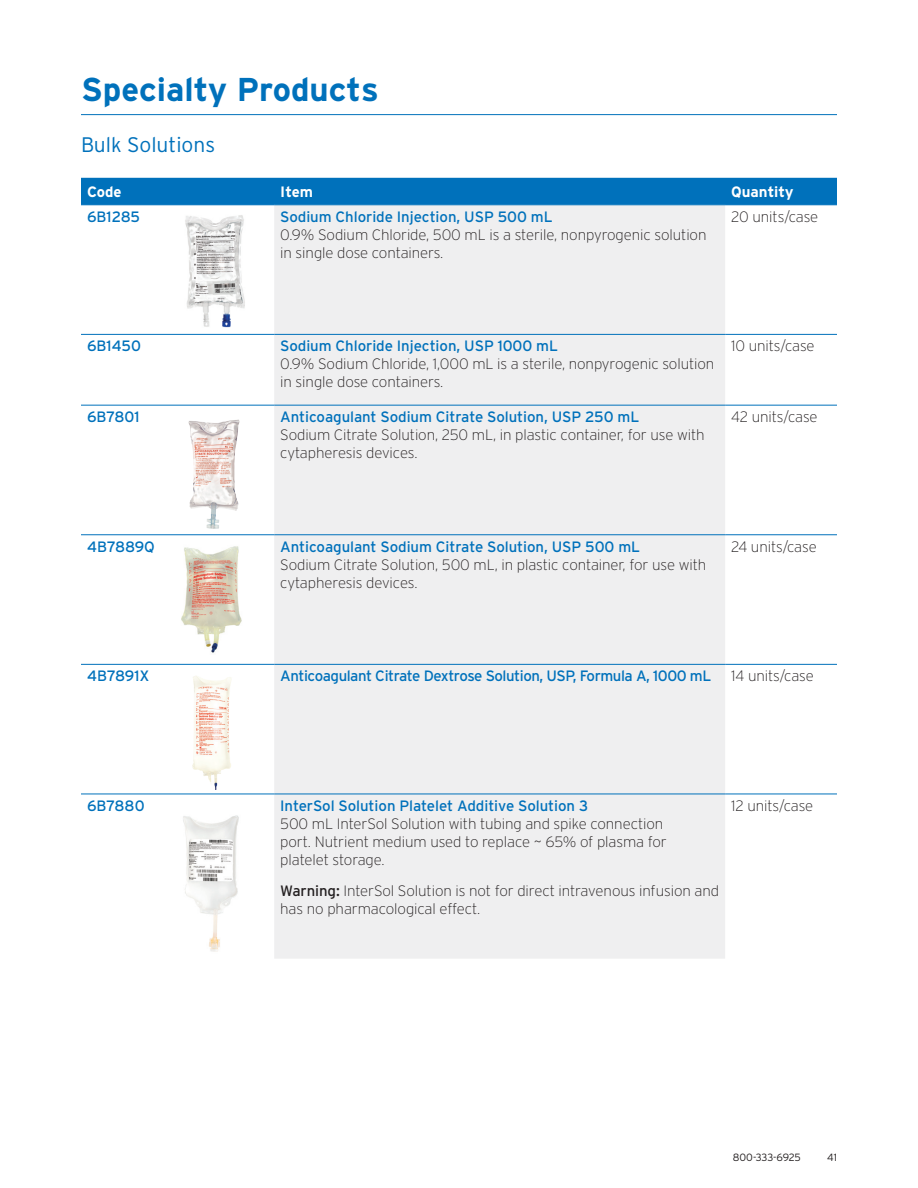
<style>
.page{position:relative;width:918px;height:1188px;background:#fff}
.page>*{position:absolute;margin:0;border:0;box-sizing:border-box;transform-origin:0 0}
.Headers{font:700 33px "Interstate";color:#0071bb}
._14pt_subheads_NO_rule{font:300 21px "Interstate";color:#0071bb}
.Body{font:200 15px/18px "Interstate";letter-spacing:-.005em;color:#231f20}
.Body-2{font:15px "Interstate";letter-spacing:-.03em;color:#0071bb}
.Table_Label{font:15px "Interstate";color:#0071bb}
.Table_Header_White{font:700 15px "Interstate";color:#fff}
.t1{font:300 10.5px "Interstate";letter-spacing:-.015em;color:#231f20}
.s1{font-weight:400;color:#0071bb}
.s2{font-weight:400}
</style>
<div class="page">
<div style="left:81px;top:178px;width:756px;height:26px;background:#0071bb"></div>
<div style="left:274px;top:205px;width:451px;height:754px;background:#efeff0"></div>
<hr style="left:81px;top:204px;width:193px;height:1px;background:#0071bb">
<hr style="left:274px;top:204px;width:451px;height:1px;background:#0071bb">
<hr style="left:725px;top:204px;width:112px;height:1px;background:#0071bb">
<hr style="left:81px;top:794px;width:193px;height:1px;background:#0071bb">
<hr style="left:274px;top:794px;width:451px;height:1px;background:#0071bb">
<hr style="left:725px;top:794px;width:112px;height:1px;background:#0071bb">
<hr style="left:81px;top:334px;width:193px;height:1px;background:#0071bb">
<hr style="left:274px;top:334px;width:451px;height:1px;background:#0071bb">
<hr style="left:725px;top:334px;width:112px;height:1px;background:#0071bb">
<hr style="left:81px;top:405px;width:193px;height:1px;background:#0071bb">
<hr style="left:274px;top:405px;width:451px;height:1px;background:#0071bb">
<hr style="left:725px;top:405px;width:112px;height:1px;background:#0071bb">
<hr style="left:81px;top:534px;width:193px;height:1px;background:#0071bb">
<hr style="left:274px;top:534px;width:451px;height:1px;background:#0071bb">
<hr style="left:725px;top:534px;width:112px;height:1px;background:#0071bb">
<hr style="left:81px;top:664px;width:193px;height:1px;background:#0071bb">
<hr style="left:274px;top:664px;width:451px;height:1px;background:#0071bb">
<hr style="left:725px;top:664px;width:112px;height:1px;background:#0071bb">
<img style="left:192px;top:676px;width:40px;height:114px">
<img style="left:181px;top:546px;width:61px;height:107px">
<hr style="left:81px;top:114px;width:756px;height:1px;background:#0071bb">
<img style="left:185px;top:215px;width:60px;height:113px">
<img style="left:188px;top:420px;width:49px;height:109px">
<img style="left:183px;top:815px;width:56px;height:137px">
<p class="Headers" style="left:81px;top:71px;width:299px">Specialty Products</p>
<p class="_14pt_subheads_NO_rule" style="left:81px;top:132px;width:136px">Bulk Solutions</p>
<p class="Table_Header_White" style="left:87px;top:183px;width:36px">Code</p>
<p class="Table_Header_White" style="left:280px;top:183px;width:34px">Item</p>
<p class="Table_Header_White" style="left:731px;top:183px;width:64px">Quantity</p>
<p class="Table_Label" style="left:87px;top:208px;width:55px">6B1285</p>
<p class="Body" style="left:280px;top:207px;width:428px"><span class="s1">Sodium Chloride Injection, USP 500 mL<br></span>0.9% Sodium Chloride, 500 mL is a sterile, nonpyrogenic solution in single dose containers.</p>
<p class="Body" style="left:731px;top:207px;width:89px">20 units/case</p>
<p class="Table_Label" style="left:87px;top:338px;width:56px">6B1450</p>
<p class="Body" style="left:280px;top:337px;width:436px"><span class="s1">Sodium Chloride Injection, USP 1000 mL<br></span>0.9% Sodium Chloride, 1,000 mL is a sterile, nonpyrogenic solution in single dose containers.</p>
<p class="Body" style="left:731px;top:337px;width:85px">10 units/case</p>
<p class="Table_Label" style="left:87px;top:408px;width:54px">6B7801</p>
<p class="Body" style="left:280px;top:408px;width:426px"><span class="s1">Anticoagulant Sodium Citrate Solution, USP 250 mL<br></span>Sodium Citrate Solution, 250 mL, in plastic container, for use with cytapheresis devices.</p>
<p class="Body" style="left:731px;top:408px;width:88px">42 units/case</p>
<p class="Table_Label" style="left:87px;top:538px;width:69px">4B7889Q</p>
<p class="Body" style="left:280px;top:537px;width:428px"><span class="s1">Anticoagulant Sodium Citrate Solution, USP 500 mL<br></span>Sodium Citrate Solution, 500 mL, in plastic container, for use with cytapheresis devices.</p>
<p class="Body" style="left:731px;top:537px;width:87px">24 units/case</p>
<p class="Table_Label" style="left:87px;top:668px;width:64px">4B7891X</p>
<p class="Body-2" style="left:280px;top:668px;width:433px">Anticoagulant Citrate Dextrose Solution, USP, Formula A, 1000 mL</p>
<p class="Body" style="left:731px;top:667px;width:84px">14 units/case</p>
<p class="Table_Label" style="left:87px;top:797px;width:59px">6B7880</p>
<p class="Body" style="left:280px;top:797px;width:388px"><span class="s1">InterSol Solution Platelet Additive Solution 3<br></span>500 mL InterSol Solution with tubing and spike connection port. Nutrient medium used to replace ~ 65% of plasma for platelet storage.</p>
<p class="Body" style="left:280px;top:882px;width:440px"><span class="s2">Warning:</span> InterSol Solution is not for direct intravenous infusion and has no pharmacological effect.</p>
<p class="Body" style="left:731px;top:797px;width:84px">12 units/case</p>
<p class="t1" style="left:733px;top:1151px;width:70px">800-333-6925</p>
<p class="t1" style="left:827px;top:1151px;width:11px">41</p>
</div>
